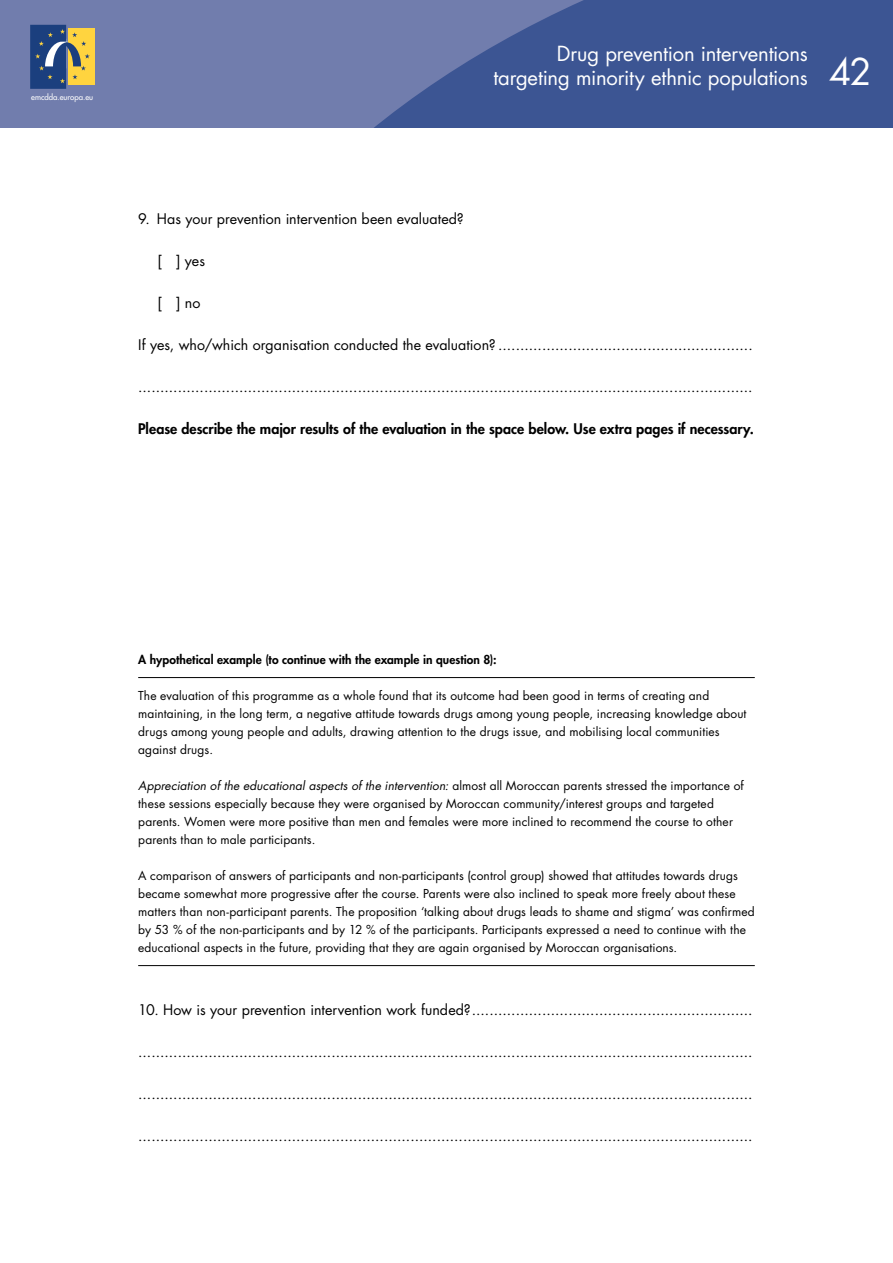
<style>
.page{position:relative;width:893px;height:1263px;background:#fff}
.page>*{position:absolute;margin:0;border:0;box-sizing:border-box;transform-origin:0 0}
.t1{font:36px "Futura";color:#fff}
.t2{font:20.25px/24.3px "Futura";letter-spacing:-.01em;color:#fff;text-align:right}
._04-Texto_general{font:14.25px "Futura";color:#000}
._04-Texto_general-2{font:800 14.25px "Futura";color:#000}
._09-Texto_en_cuadro{font:12px/18px "Futura";letter-spacing:.01em;color:#000}
._09-Texto_en_cuadro-2{font:800 12px "Futura";letter-spacing:.005em;color:#000}
.t3{font:7.8px "Futura";color:#fff}
.s1{font-style:italic}
</style>
<div class="page">
<div style="left:0;top:0;width:893px;height:128px;background:#717dad"></div>
<svg style="left:61px;top:0;width:832px;height:128px;fill:#3c5593"></svg>
<div style="left:68px;top:29px;width:26px;height:56px;background:#ffd43f"></div>
<svg style="left:30px;top:25px;width:60px;height:64px"></svg>
<hr style="left:138px;top:677px;width:617px;height:1px;background:#000">
<hr style="left:138px;top:965px;width:617px;height:1px;background:#000">
<p class="t3" style="left:31px;top:92px;width:63px">emcdda.europa.eu</p>
<h2 class="t2" style="left:493px;top:41px;width:316px">Drug prevention interventions targeting minority ethnic populations</h2>
<h1 class="t1" style="left:829px;top:47px;width:44px">42</h1>
<p class="_04-Texto_general" style="left:138px;top:209px;width:327px">9. Has your prevention intervention been evaluated?</p>
<p class="_04-Texto_general" style="left:157px;top:251px;width:49px">[ ] yes</p>
<p class="_04-Texto_general" style="left:157px;top:293px;width:45px">[ ] no</p>
<p class="_04-Texto_general" style="left:138px;top:335px;width:616px">If yes, who/which organisation conducted the evaluation? ..........................................................</p>
<p class="_04-Texto_general" style="left:138px;top:377px;width:616px">............................................................................................................................................</p>
<p class="_04-Texto_general-2" style="left:138px;top:419px;width:617px">Please describe the major results of the evaluation in the space below. Use extra pages if necessary.</p>
<p class="_09-Texto_en_cuadro-2" style="left:138px;top:652px;width:360px">A hypothetical example (to continue with the example in question 8):</p>
<p class="_09-Texto_en_cuadro" style="left:138px;top:687px;width:610px">The evaluation of this programme as a whole found that its outcome had been good in terms of creating and maintaining, in the long term, a negative attitude towards drugs among young people, increasing knowledge about drugs among young people and adults, drawing attention to the drugs issue, and mobilising local communities against drugs.</p>
<p class="_09-Texto_en_cuadro" style="left:138px;top:777px;width:607px"><span class="s1">Appreciation of the educational aspects of the intervention:</span> almost all Moroccan parents stressed the importance of these sessions especially because they were organised by Moroccan community/interest groups and targeted parents. Women were more positive than men and females were more inclined to recommend the course to other parents than to male participants.</p>
<p class="_09-Texto_en_cuadro" style="left:138px;top:867px;width:618px">A comparison of answers of participants and non-participants (control group) showed that attitudes towards drugs became somewhat more progressive after the course. Parents were also inclined to speak more freely about these matters than non-participant parents. The proposition ‘talking about drugs leads to shame and stigma’ was confirmed by 53 % of the non-participants and by 12 % of the participants. Participants expressed a need to continue with the educational aspects in the future, providing that they are again organised by Moroccan organisations.</p>
<p class="_04-Texto_general" style="left:138px;top:1000px;width:334px">10. How is your prevention intervention work funded?</p>
<p class="_04-Texto_general" style="left:138px;top:1042px;width:616px">............................................................................................................................................</p>
<p class="_04-Texto_general" style="left:138px;top:1084px;width:616px">............................................................................................................................................</p>
<p class="_04-Texto_general" style="left:138px;top:1126px;width:616px">............................................................................................................................................</p>
</div>
